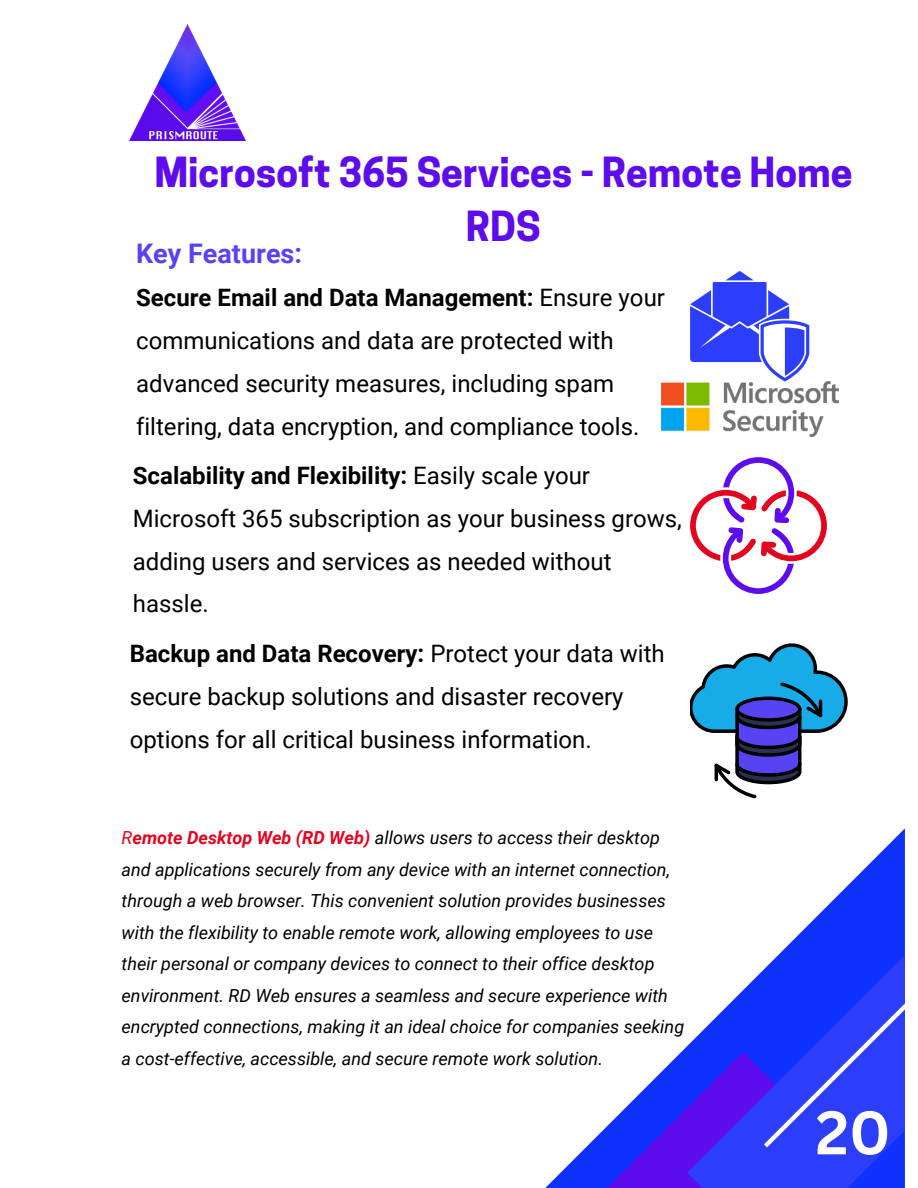
<style>
.page{position:relative;width:918px;height:1188px;background:#fff}
.page>*{position:absolute;margin:0;border:0;box-sizing:border-box;transform-origin:0 0}
.t1{font:700 60px "Canva Sans";color:#fff}
.t2{font:700 39px/54px "Cooper Hewitt";color:#5d0ced;text-align:center}
.t3{font:700 27px "Roboto";color:#5743f2}
.t4{font:24px/42.8px "Roboto";color:#000}
.t5{font:italic 18px/31.5px "Roboto";color:#000}
.s1{font-weight:700}
.s2{color:#e3051d}
.s3{font-weight:700;color:#e3051d}
</style>
<div class="page">
<img style="left:130px;top:25px;width:115px;height:115px">
<svg style="left:545px;top:829px;width:359px;height:359px"></svg>
<svg style="left:687px;top:955px;width:217px;height:48px;fill:#0e31fd"></svg>
<svg style="left:599px;top:1003px;width:305px;height:185px"></svg>
<svg style="left:690px;top:271px;width:119px;height:110px"></svg>
<img style="left:662px;top:382px;width:176px;height:55px">
<svg style="left:690px;top:457px;width:137px;height:137px"></svg>
<svg style="left:690px;top:643px;width:158px;height:155px"></svg>
<p class="t2" style="left:154px;top:150px;width:700px">Microsoft 365 Services - Remote Home<br>RDS</p>
<h1 class="t3" style="left:136px;top:238px;width:167px">Key Features:</h1>
<h2 class="t4" style="left:136px;top:277px;width:530px"><span class="s1">Secure Email and Data Management:</span> Ensure your communications and data are protected with advanced security measures, including spam filtering, data encryption, and compliance tools.</h2>
<p class="t4" style="left:133px;top:455px;width:551px"><span class="s1">Scalability and Flexibility:</span> Easily scale your Microsoft 365 subscription as your business grows, adding users and services as needed without hassle.</p>
<h3 class="t4" style="left:130px;top:633px;width:537px"><span class="s1">Backup and Data Recovery:</span> Protect your data with secure backup solutions and disaster recovery options for all critical business information.</h3>
<p class="t5" style="left:122px;top:822px;width:564px"><span class="s2">R</span><span class="s3">emote Desktop Web (RD Web)</span> allows users to access their desktop and applications securely from any device with an internet connection, through a web browser. This convenient solution provides businesses with the flexibility to enable remote work, allowing employees to use their personal or company devices to connect to their office desktop environment. RD Web ensures a seamless and secure experience with encrypted connections, making it an ideal choice for companies seeking a cost-effective, accessible, and secure remote work solution.</p>
<h3 class="t1" style="left:816px;top:1090px;width:77px">20</h3>
</div>
